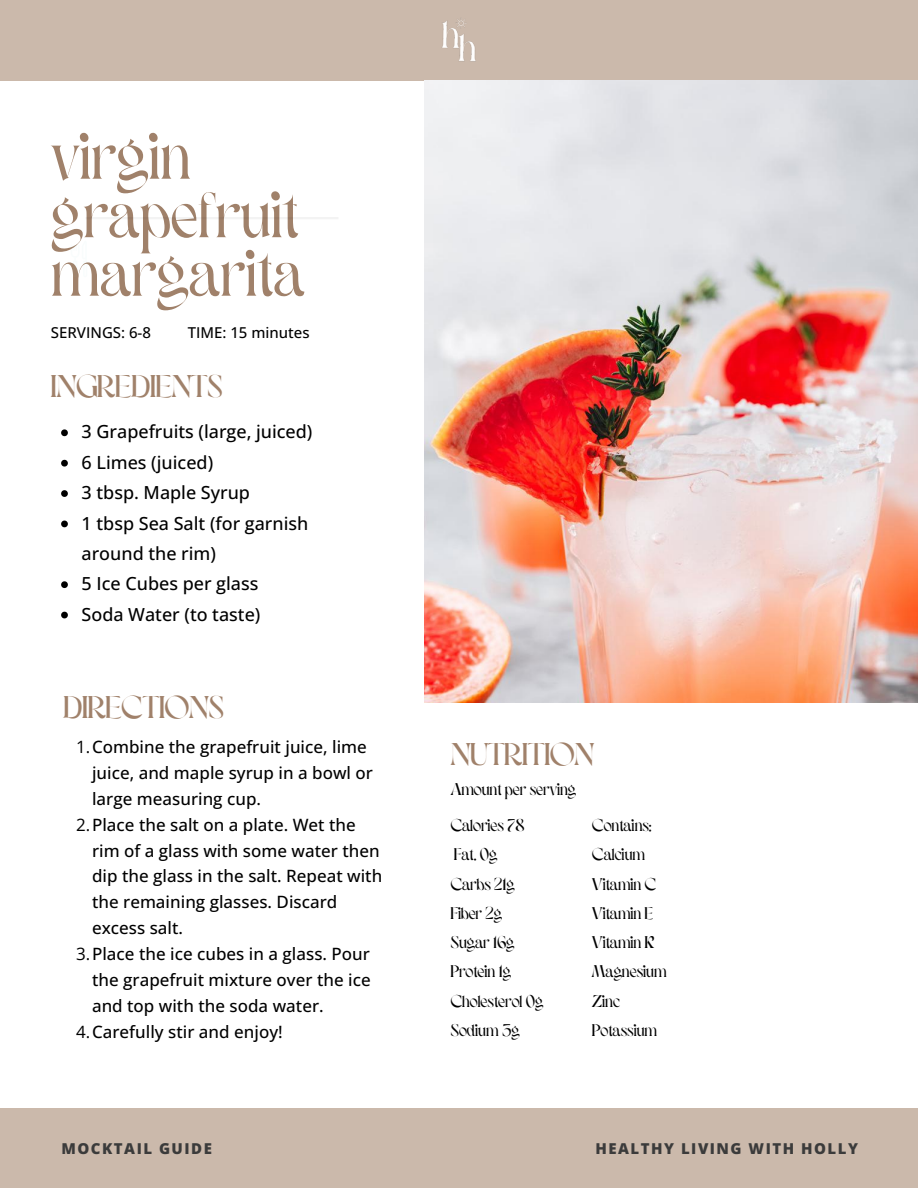
<style>
.page{position:relative;width:918px;height:1188px;background:#fff}
.page>*{position:absolute;margin:0;border:0;box-sizing:border-box;transform-origin:0 0}
.t1{font:300 66px/58.5px "Clever";color:#a0816a}
.t2{font:300 31.5px "Clever";color:#a0816a}
.t3{font:500 18px/30.3px "Open Sans";color:#000}
.t4{font:500 16.95px "Open Sans";color:#000}
.t5{font:300 16.95px/29.2px "Clever";color:#000}
.t6{font:800 15px "Open Sans";letter-spacing:.1em;color:#3b3b3b}
.t7{font:500 15px "Open Sans";color:#000}
.s1{font-weight:400}
</style>
<div class="page">
<hr style="left:85px;top:217px;width:254px;height:2px;background:#000">
<svg style="left:61px;top:429px;width:7px;height:7px"></svg>
<svg style="left:61px;top:460px;width:7px;height:7px"></svg>
<svg style="left:61px;top:490px;width:7px;height:7px"></svg>
<svg style="left:61px;top:521px;width:7px;height:6px"></svg>
<svg style="left:61px;top:581px;width:7px;height:7px"></svg>
<svg style="left:61px;top:612px;width:7px;height:6px"></svg>
<div style="left:0;top:0;width:918px;height:81px;background:#cbb9ab"></div>
<img style="left:424px;top:18px;width:75px;height:63px">
<div style="left:0;top:1108px;width:917px;height:80px;background:#cbb9ab"></div>
<img style="left:424px;top:81px;width:494px;height:622px">
<h1 class="t1" style="left:51px;top:131px;width:255px">virgin grapefruit margarita</h1>
<p class="t7" style="left:51px;top:322px;width:102px">SERVINGS: 6-8</p>
<p class="t7" style="left:188px;top:322px;width:123px">TIME: 15 minutes</p>
<h2 class="t2" style="left:51px;top:372px;width:173px">INGREDIENTS</h2>
<p class="t3" style="left:82px;top:416px;width:232px">3 Grapefruits (large, juiced)<br>6 Limes (juiced)<br>3 tbsp. Maple Syrup<br>1 tbsp Sea Salt (for garnish around the rim)<br>5 Ice Cubes per glass<br>Soda Water (to taste)</p>
<h2 class="t2" style="left:63px;top:694px;width:163px">DIRECTIONS</h2>
<p class="t4" style="left:76px;top:735px;width:292px"><span class="s1">1.</span>Combine the grapefruit juice, lime</p>
<p class="t4" style="left:92px;top:761px;width:282px">juice, and maple syrup in a bowl or</p>
<p class="t4" style="left:92px;top:787px;width:171px">large measuring cup.</p>
<p class="t4" style="left:76px;top:813px;width:281px"><span class="s1">2.</span>Place the salt on a plate. Wet the</p>
<p class="t4" style="left:92px;top:838px;width:289px">rim of a glass with some water then</p>
<p class="t4" style="left:92px;top:864px;width:292px">dip the glass in the salt. Repeat with</p>
<p class="t4" style="left:92px;top:890px;width:247px">the remaining glasses. Discard</p>
<p class="t4" style="left:92px;top:916px;width:93px">excess salt.</p>
<p class="t4" style="left:76px;top:942px;width:295px"><span class="s1">3.</span>Place the ice cubes in a glass. Pour</p>
<p class="t4" style="left:92px;top:968px;width:280px">the grapefruit mixture over the ice</p>
<p class="t4" style="left:92px;top:994px;width:233px">and top with the soda water.</p>
<p class="t4" style="left:76px;top:1020px;width:208px"><span class="s1">4.</span>Carefully stir and enjoy!</p>
<h2 class="t2" style="left:451px;top:741px;width:145px">NUTRITION</h2>
<p class="t5" style="left:451px;top:772px;width:127px;line-height:36.5px">Amount per serving<br>Calories 78</p>
<p class="t5" style="left:451px;top:841px;width:94px">Fat. 0g<br>Carbs 21g<br>Fiber 2g<br>Sugar 16g<br>Protein 1g<br>Cholesterol 0g<br>Sodium 3g</p>
<p class="t5" style="left:592px;top:812px;width:76px">Contains:<br>Calcium<br>Vitamin C<br>Vitamin E<br>Vitamin K<br>Magnesium<br>Zinc<br>Potassium</p>
<p class="t6" style="left:61px;top:1138px;width:152px">MOCKTAIL GUIDE</p>
<p class="t6" style="left:596px;top:1138px;width:264px">HEALTHY LIVING WITH HOLLY</p>
</div>
